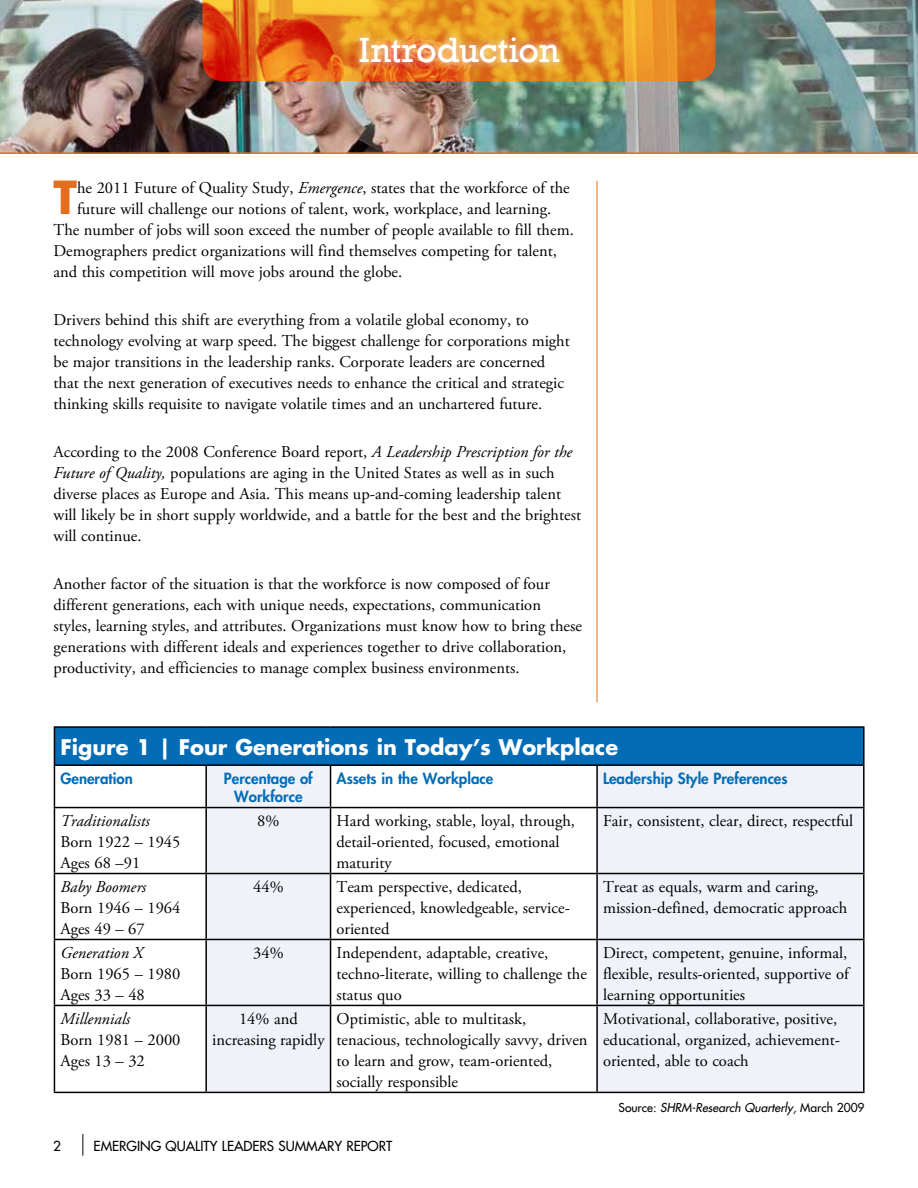
<style>
.page{position:relative;width:918px;height:1188px;background:#fff}
.page>*{position:absolute;margin:0;border:0;box-sizing:border-box;transform-origin:0 0}
.t1{font:700 44.4px "Futura Std";color:#e36f1e}
.t2{font:36px "Rockwell";letter-spacing:-.005em;color:#fff}
.t3{font:700 21px "Futura Std";color:#fff}
.t4{font:16.5px/21px "Adobe Garamond Pro";color:#000}
.t5{font:italic 16.5px "Adobe Garamond Pro";color:#000}
.t6{font:800 15px/18px "Futura Std";color:#036cb6;text-align:center}
.t7{font:500 13.5px "Futura Std";color:#000}
.t8{font:italic 500 12px "Futura Std";color:#000}
.s1{font-style:italic}
.s2{font-style:normal}
</style>
<div class="page">
<svg style="left:82px;top:1134px;width:1px;height:22px"></svg>
<img style="left:0;top:0;width:918px;height:154px">
<svg style="left:202px;top:0;width:514px;height:81px"></svg>
<div style="left:351px;top:29px;width:217px;height:42px;background:#fff;opacity:.83"></div>
<hr style="left:597px;top:181px;width:1px;height:521px;background:#e36f1e">
<div style="left:54px;top:727px;width:810px;height:38px;background:#036cb6"></div>
<svg style="left:207px;top:766px;width:656px;height:326px;fill:#eff2f8"></svg>
<hr style="left:54px;top:726px;width:152px;height:2px;background:#000">
<hr style="left:54px;top:728px;width:1px;height:36px;background:#000">
<hr style="left:206px;top:726px;width:125px;height:2px;background:#000">
<hr style="left:331px;top:726px;width:266px;height:2px;background:#000">
<hr style="left:597px;top:726px;width:268px;height:2px;background:#000">
<hr style="left:863px;top:728px;width:2px;height:36px;background:#000">
<hr style="left:54px;top:764px;width:152px;height:2px;background:#000">
<hr style="left:54px;top:766px;width:1px;height:41px;background:#000">
<hr style="left:206px;top:764px;width:125px;height:2px;background:#000">
<hr style="left:205px;top:766px;width:2px;height:41px;background:#000">
<hr style="left:331px;top:764px;width:266px;height:2px;background:#000">
<hr style="left:330px;top:766px;width:1px;height:41px;background:#000">
<hr style="left:597px;top:764px;width:268px;height:2px;background:#000">
<hr style="left:596px;top:766px;width:2px;height:41px;background:#000">
<hr style="left:863px;top:766px;width:2px;height:41px;background:#000">
<hr style="left:54px;top:807px;width:152px;height:1px;background:#000">
<hr style="left:54px;top:808px;width:1px;height:65px;background:#000">
<hr style="left:206px;top:807px;width:125px;height:1px;background:#000">
<hr style="left:205px;top:808px;width:2px;height:65px;background:#000">
<hr style="left:331px;top:807px;width:266px;height:1px;background:#000">
<hr style="left:330px;top:808px;width:1px;height:65px;background:#000">
<hr style="left:597px;top:807px;width:268px;height:1px;background:#000">
<hr style="left:596px;top:808px;width:2px;height:65px;background:#000">
<hr style="left:863px;top:808px;width:2px;height:65px;background:#000">
<hr style="left:54px;top:873px;width:152px;height:1px;background:#000">
<hr style="left:54px;top:874px;width:1px;height:65px;background:#000">
<hr style="left:206px;top:873px;width:125px;height:1px;background:#000">
<hr style="left:205px;top:874px;width:2px;height:65px;background:#000">
<hr style="left:331px;top:873px;width:266px;height:1px;background:#000">
<hr style="left:330px;top:874px;width:1px;height:65px;background:#000">
<hr style="left:597px;top:873px;width:268px;height:1px;background:#000">
<hr style="left:596px;top:874px;width:2px;height:65px;background:#000">
<hr style="left:863px;top:874px;width:2px;height:65px;background:#000">
<hr style="left:54px;top:939px;width:152px;height:1px;background:#000">
<hr style="left:54px;top:940px;width:1px;height:65px;background:#000">
<hr style="left:206px;top:939px;width:125px;height:1px;background:#000">
<hr style="left:205px;top:940px;width:2px;height:65px;background:#000">
<hr style="left:331px;top:939px;width:266px;height:1px;background:#000">
<hr style="left:330px;top:940px;width:1px;height:65px;background:#000">
<hr style="left:597px;top:939px;width:268px;height:1px;background:#000">
<hr style="left:596px;top:940px;width:2px;height:65px;background:#000">
<hr style="left:863px;top:940px;width:2px;height:65px;background:#000">
<hr style="left:54px;top:1005px;width:152px;height:1px;background:#000">
<hr style="left:54px;top:1006px;width:1px;height:86px;background:#000">
<hr style="left:206px;top:1005px;width:125px;height:1px;background:#000">
<hr style="left:205px;top:1006px;width:2px;height:86px;background:#000">
<hr style="left:331px;top:1005px;width:266px;height:1px;background:#000">
<hr style="left:330px;top:1006px;width:1px;height:86px;background:#000">
<hr style="left:597px;top:1005px;width:268px;height:1px;background:#000">
<hr style="left:596px;top:1006px;width:2px;height:86px;background:#000">
<hr style="left:863px;top:1006px;width:2px;height:86px;background:#000">
<hr style="left:54px;top:1092px;width:152px;height:1px;background:#000">
<hr style="left:206px;top:1092px;width:125px;height:1px;background:#000">
<hr style="left:331px;top:1092px;width:266px;height:1px;background:#000">
<hr style="left:597px;top:1092px;width:268px;height:1px;background:#000">
<h2 class="t2" style="left:359px;top:29px;width:202px">Introduction</h2>
<h1 class="t1" style="left:53px;top:168px;width:25px">T</h1>
<p class="t4" style="left:77px;top:178px;width:494px">he 2011 Future of Quality Study, <span class="s1">Emergence</span>, states that the workforce of the</p>
<p class="t4" style="left:77px;top:199px;width:476px">future will challenge our notions of talent, work, workplace, and learning.</p>
<p class="t4" style="left:53px;top:220px;width:522px">The number of jobs will soon exceed the number of people available to fill them.</p>
<p class="t4" style="left:53px;top:241px;width:505px">Demographers predict organizations will find themselves competing for talent,</p>
<p class="t4" style="left:53px;top:262px;width:350px">and this competition will move jobs around the globe.</p>
<p class="t4" style="left:53px;top:310px;width:518px">Drivers behind this shift are everything from a volatile global economy, to technology evolving at warp speed. The biggest challenge for corporations might be major transitions in the leadership ranks. Corporate leaders are concerned that the next generation of executives needs to enhance the critical and strategic thinking skills requisite to navigate volatile times and an unchartered future.</p>
<p class="t4" style="left:53px;top:442px;width:529px">According to the 2008 Conference Board report, <span class="s1">A Leadership Prescription for the Future of Quality,</span> populations are aging in the United States as well as in such diverse places as Europe and Asia. This means up-and-coming leadership talent will likely be in short supply worldwide, and a battle for the best and the brightest will continue.</p>
<p class="t4" style="left:53px;top:574px;width:530px">Another factor of the situation is that the workforce is now composed of four different generations, each with unique needs, expectations, communication styles, learning styles, and attributes. Organizations must know how to bring these generations with different ideals and experiences together to drive collaboration, productivity, and efficiencies to manage complex business environments.</p>
<p class="t3" style="left:60px;top:733px;width:559px">Figure 1 | Four Generations in Today’s Workplace</p>
<p class="t6" style="left:60px;top:769px;width:74px">Generation</p>
<p class="t6" style="left:224px;top:769px;width:90px">Percentage of<br>Workforce</p>
<p class="t6" style="left:337px;top:769px;width:158px">Assets in the Workplace</p>
<p class="t6" style="left:603px;top:769px;width:186px">Leadership Style Preferences</p>
<p class="t5" style="left:60px;top:810px;width:91px">Traditionalists</p>
<p class="t4" style="left:60px;top:831px;width:122px">Born 1922 – 1945<br>Ages 68 –91</p>
<p class="t4" style="left:257px;top:810px;width:24px">8%</p>
<p class="t4" style="left:337px;top:810px;width:240px">Hard working, stable, loyal, through, detail-oriented, focused, emotional maturity</p>
<p class="t4" style="left:603px;top:810px;width:252px">Fair, consistent, clear, direct, respectful</p>
<p class="t5" style="left:60px;top:876px;width:87px">Baby Boomers</p>
<p class="t4" style="left:60px;top:897px;width:122px">Born 1946 – 1964<br>Ages 49 – 67</p>
<p class="t5" style="left:60px;top:942px;width:84px">Generation X</p>
<p class="t4" style="left:60px;top:963px;width:122px">Born 1965 – 1980<br>Ages 33 – 48</p>
<p class="t5" style="left:60px;top:1008px;width:71px">Millennials</p>
<p class="t4" style="left:60px;top:1029px;width:122px">Born 1981 – 2000<br>Ages 13 – 32</p>
<p class="t4" style="left:253px;top:876px;width:32px">44%</p>
<p class="t4" style="left:337px;top:876px;width:235px">Team perspective, dedicated, experienced, knowledgeable, service&shy;oriented</p>
<p class="t4" style="left:603px;top:876px;width:246px">Treat as equals, warm and caring, mission-defined, democratic approach</p>
<p class="t4" style="left:253px;top:942px;width:32px">34%</p>
<p class="t4" style="left:337px;top:942px;width:252px">Independent, adaptable, creative, techno-literate, willing to challenge the status quo</p>
<p class="t4" style="left:603px;top:942px;width:247px;text-align:justify">Direct, competent, genuine, informal, flexible, results-oriented, supportive of learning opportunities</p>
<p class="t4" style="left:212px;top:1008px;width:114px;text-align:center">14% and increasing rapidly</p>
<p class="t4" style="left:337px;top:1008px;width:253px">Optimistic, able to multitask, tenacious, technologically savvy, driven to learn and grow, team-oriented, socially responsible</p>
<p class="t4" style="left:603px;top:1008px;width:239px">Motivational, collaborative, positive, educational, organized, achievement&shy;oriented, able to coach</p>
<p class="t8" style="left:619px;top:1100px;width:247px"><span class="s2">SOURCE:</span> SHRM-Research Quarterly, <span class="s2">MARCH 2009</span></p>
<p class="t7" style="left:53px;top:1137px;width:9px">2</p>
<p class="t7" style="left:94px;top:1137px;width:300px">EMERGING QUALITY LEADERS SUMMARY REPORT</p>
</div>
